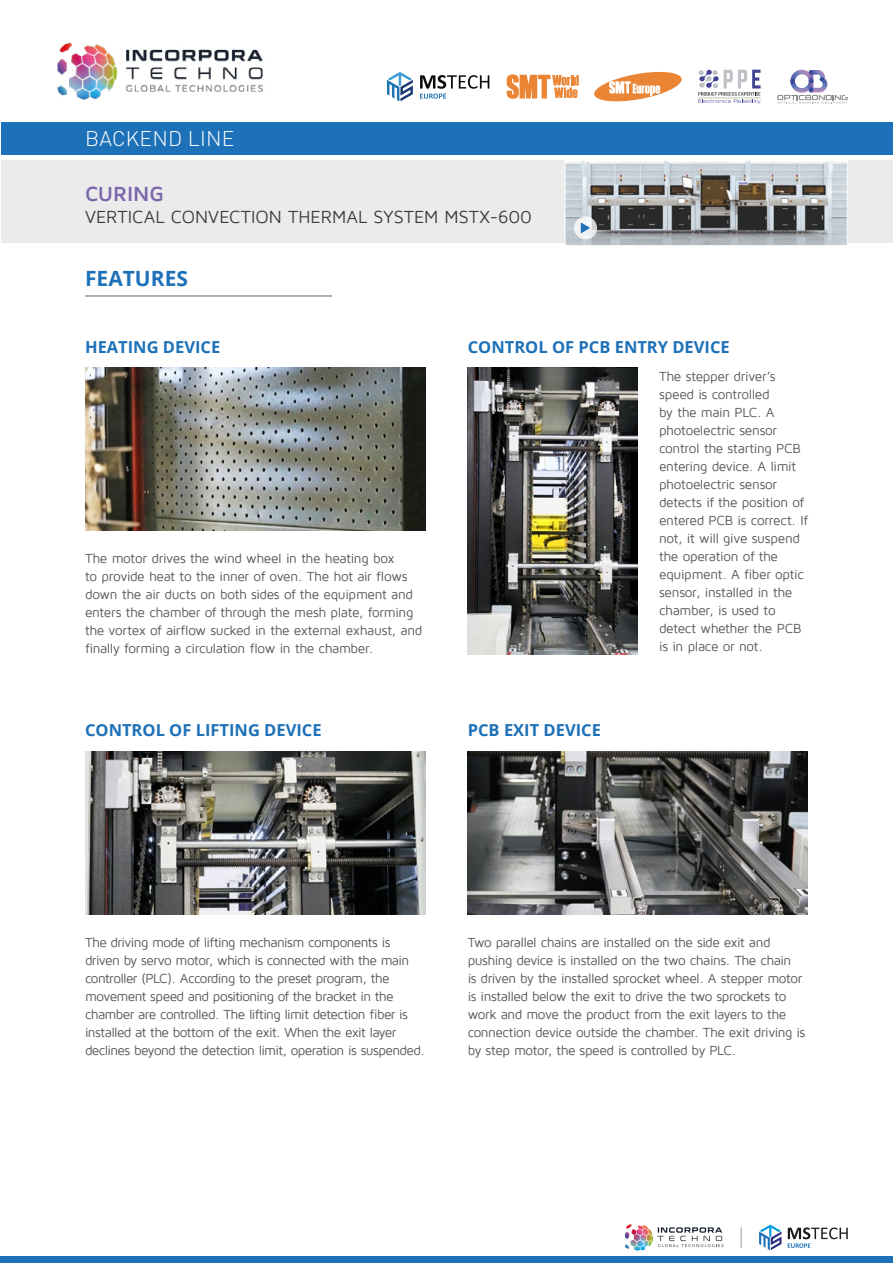
<style>
.page{position:relative;width:893px;height:1263px;background:#fff}
.page>*{position:absolute;margin:0;border:0;box-sizing:border-box;transform-origin:0 0}
.t1{font:300 21px "DIN Pro";letter-spacing:.01em;color:#fff}
.t2{font:700 21px "Open Sans";color:#1d71b8}
.t3{font:700 21px "Maven Pro";letter-spacing:-.005em;color:#7b67ab}
.t4{font:18px "Maven Pro";color:#3c3c3b}
.t5{font:700 16.5px "Open Sans";color:#1d71b8}
.t6{font:13.5px/18px "Maven Pro";letter-spacing:-.035em;color:#575656}
</style>
<div class="page">
<img style="left:57px;top:42px;width:206px;height:58px">
<div style="left:1px;top:122px;width:891px;height:32px;background:#1d71b8"></div>
<div style="left:1px;top:160px;width:891px;height:83px;background:#ebebeb"></div>
<svg style="left:777px;top:70px;width:71px;height:34px"></svg>
<svg style="left:698px;top:70px;width:63px;height:34px"></svg>
<svg style="left:507px;top:74px;width:72px;height:25px"></svg>
<svg style="left:387px;top:72px;width:26px;height:29px"></svg>
<svg style="left:420px;top:75px;width:69px;height:24px"></svg>
<svg style="left:594px;top:71px;width:88px;height:31px"></svg>
<div style="left:0;top:1257px;width:893px;height:6px;background:#1d71b8"></div>
<svg style="left:759px;top:1225px;width:22px;height:25px"></svg>
<svg style="left:788px;top:1227px;width:60px;height:21px"></svg>
<svg style="left:625px;top:1224px;width:99px;height:26px"></svg>
<svg style="left:741px;top:1227px;width:1px;height:21px"></svg>
<img style="left:566px;top:162px;width:280px;height:82px">
<div style="left:564px;top:160px;width:284px;height:86px;border:1px solid #fff"></div>
<svg style="left:574px;top:216px;width:23px;height:23px"></svg>
<svg style="left:581px;top:222px;width:9px;height:11px"></svg>
<hr style="left:85px;top:295px;width:247px;height:2px;background:#999898">
<img style="left:85px;top:368px;width:340px;height:163px">
<img style="left:85px;top:751px;width:340px;height:163px">
<img style="left:468px;top:368px;width:170px;height:287px">
<img style="left:468px;top:751px;width:340px;height:163px">
<h1 class="t1" style="left:85px;top:124px;width:151px">BACKEND LINE</h1>
<h1 class="t3" style="left:85px;top:183px;width:80px">CURING</h1>
<h2 class="t4" style="left:85px;top:207px;width:448px">VERTICAL CONVECTION THERMAL SYSTEM MSTX-600</h2>
<h1 class="t2" style="left:85px;top:263px;width:105px">FEATURES</h1>
<p class="t5" style="left:85px;top:335px;width:137px">HEATING DEVICE</p>
<p class="t6" style="left:85px;top:550px;width:339px">The motor drives the wind wheel in the heating box<br>to provide heat to the inner of oven. The hot air flows down the air ducts on both sides of the equipment and enters the chamber of through the mesh plate, forming the vortex of airflow sucked in the external exhaust, and finally forming a circulation flow in the chamber.</p>
<p class="t5" style="left:468px;top:335px;width:264px">CONTROL OF PCB ENTRY DEVICE</p>
<p class="t6" style="left:659px;top:367px;width:150px">The stepper driver’s speed is controlled<br>by the main PLC. A photoelectric sensor control the starting PCB entering device. A limit photoelectric sensor detects if the position of entered PCB is correct. If not, it will give suspend the operation of the equipment. A fiber optic sensor, installed in the chamber, is used to detect whether the PCB is in place or not.</p>
<p class="t5" style="left:85px;top:718px;width:238px">CONTROL OF LIFTING DEVICE</p>
<p class="t5" style="left:468px;top:718px;width:135px">PCB EXIT DEVICE</p>
<p class="t6" style="left:85px;top:933px;width:341px">The driving mode of lifting mechanism components is driven by servo motor, which is connected with the main controller (PLC). According to the preset program, the movement speed and positioning of the bracket in the chamber are controlled. The lifting limit detection fiber is installed at the bottom of the exit. When the exit layer declines beyond the detection limit, operation is suspended.</p>
<p class="t6" style="left:468px;top:933px;width:339px">Two parallel chains are installed on the side exit and pushing device is installed on the two chains. The chain<br>is driven by the installed sprocket wheel. A stepper motor is installed below the exit to drive the two sprockets to work and move the product from the exit layers to the connection device outside the chamber. The exit driving is by step motor, the speed is controlled by PLC.</p>
</div>
